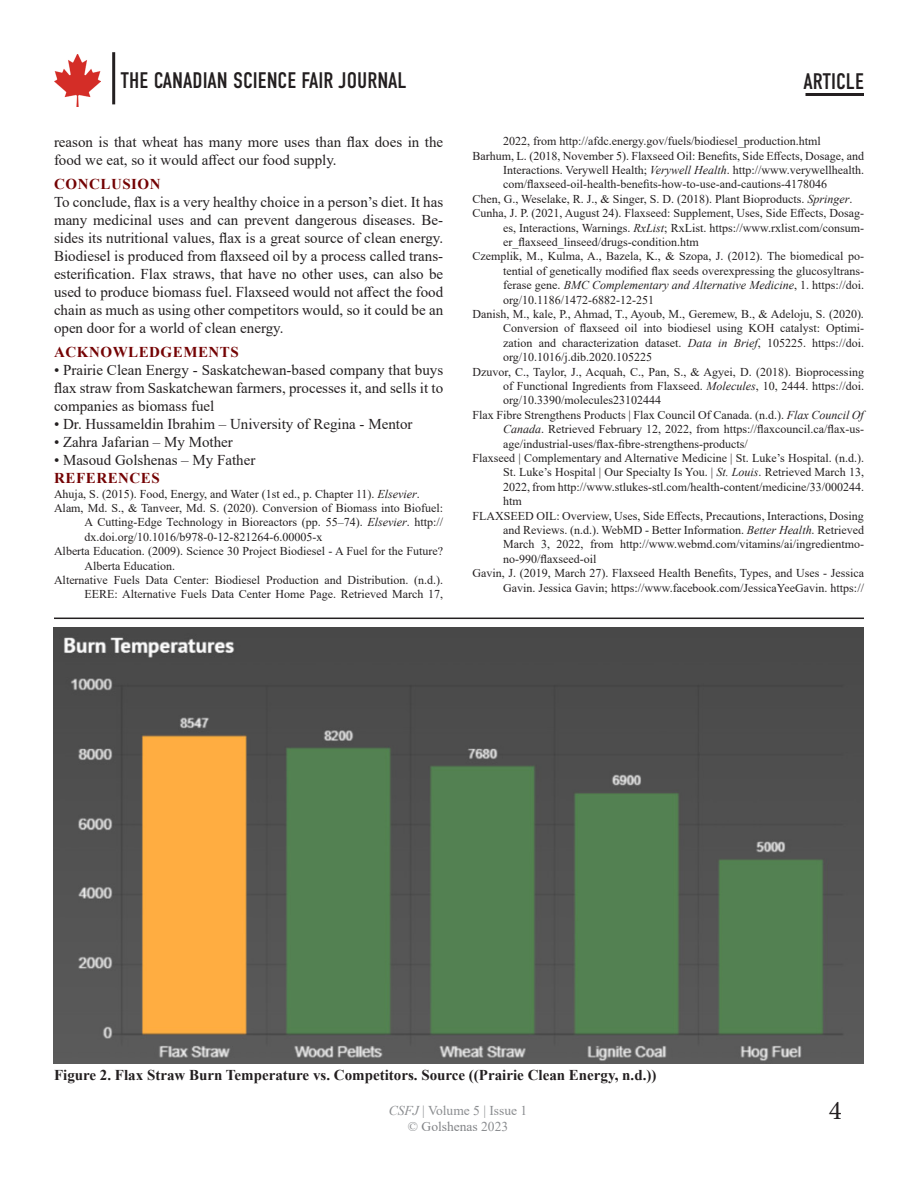
<style>
.page{position:relative;width:918px;height:1188px;background:#fff}
.page>*{position:absolute;margin:0;border:0;box-sizing:border-box;transform-origin:0 0}
.t1{font:27px "Minion Pro";color:#231f20}
.t2{font:22.5px "DIN Condensed";color:#231f20}
.Body_Text{font:15px/18px "Times New Roman";color:#231f20;text-align:justify}
.BodyTextINDENT{font:15px/18px "Times New Roman";color:#231f20}
.Captions{font:700 15px "Times New Roman";color:#231f20}
.Body_Text-2{font:700 15px "Times New Roman";letter-spacing:.035em;color:#740304}
.t3{font:13.5px/16.2px "Times New Roman";color:#8b8d90;text-align:center}
.References{font:12px/14.4px "Times New Roman";color:#231f20;text-align:justify}
.s1{font-style:italic}
.s2{color:#828487}
</style>
<div class="page">
<img style="left:54px;top:54px;width:47px;height:52px">
<hr style="left:112px;top:52px;width:3px;height:52px;background:#231f20">
<hr style="left:806px;top:93px;width:58px;height:3px;background:#231f20">
<img style="left:54px;top:627px;width:810px;height:437px">
<hr style="left:54px;top:618px;width:810px;height:1px;background:#231f20">
<h2 class="t2" style="left:121px;top:68px;width:288px">THE CANADIAN SCIENCE FAIR JOURNAL</h2>
<h2 class="t2" style="left:803px;top:69px;width:62px">ARTICLE</h2>
<p class="BodyTextINDENT" style="left:54px;top:133px;width:391px">reason is that wheat has many more uses than flax does in the food we eat, so it would affect our food supply.</p>
<p class="Body_Text-2" style="left:54px;top:173px;width:108px">CONCLUSION</p>
<p class="Body_Text" style="left:54px;top:193px;width:391px">To conclude, flax is a very healthy choice in a person’s diet. It has many medicinal uses and can prevent dangerous diseases. Be&shy;sides its nutritional values, flax is a great source of clean energy.<br>Biodiesel is produced from flaxseed oil by a process called trans&shy;esterification. Flax straws, that have no other uses, can also be used to produce biomass fuel. Flaxseed would not affect the food chain as much as using other competitors would, so it could be an open door for a world of clean energy.</p>
<p class="Body_Text-2" style="left:54px;top:341px;width:186px">ACKNOWLEDGEMENTS</p>
<p class="Body_Text" style="left:54px;top:361px;width:391px">• Prairie Clean Energy - Saskatchewan-based company that buys flax straw from Saskatchewan farmers, processes it, and sells it to companies as biomass fuel</p>
<p class="Body_Text" style="left:54px;top:415px;width:360px">• Dr. Hussameldin Ibrahim – University of Regina - Mentor</p>
<p class="Body_Text" style="left:54px;top:433px;width:180px">• Zahra Jafarian – My Mother</p>
<p class="Body_Text" style="left:54px;top:451px;width:203px">• Masoud Golshenas – My Father</p>
<p class="Body_Text-2" style="left:54px;top:467px;width:107px">REFERENCES</p>
<p class="References" style="left:54px;top:486px;width:367px">Ahuja, S. (2015). Food, Energy, and Water (1st ed., p. Chapter 11). <span class="s1">Elsevier</span>.</p>
<p class="References" style="left:85px;top:500px;width:360px;text-indent:-31px">Alam, Md. S., &amp; Tanveer, Md. S. (2020). Conversion of Biomass into Biofuel:<br>A Cutting-Edge Technology in Bioreactors (pp. 55–74). <span class="s1">Elsevier</span>. http:// dx.doi.org/10.1016/b978-0-12-821264-6.00005-x</p>
<p class="References" style="left:85px;top:544px;width:360px;text-indent:-31px">Alberta Education. (2009). Science 30 Project Biodiesel - A Fuel for the Future?<br>Alberta Education.</p>
<p class="References" style="left:54px;top:572px;width:391px;text-align:right">Alternative Fuels Data Center: Biodiesel Production and Distribution. (n.d.).<br>EERE: Alternative Fuels Data Center Home Page. Retrieved March 17,</p>
<p class="References" style="left:503px;top:134px;width:319px">2022, from http://afdc.energy.gov/fuels/biodiesel_production.html</p>
<p class="References" style="left:503px;top:148px;width:362px;text-indent:-31px">Barhum, L. (2018, November 5). Flaxseed Oil: Benefits, Side Effects, Dosage, and Interactions. Verywell Health; <span class="s1">Verywell Health</span>. http://www.verywellhealth. com/flaxseed-oil-health-benefits-how-to-use-and-cautions-4178046</p>
<p class="References" style="left:472px;top:191px;width:381px">Chen, G., Weselake, R. J., &amp; Singer, S. D. (2018). Plant Bioproducts. <span class="s1">Springer</span>.</p>
<p class="References" style="left:503px;top:206px;width:362px;text-indent:-31px">Cunha, J. P. (2021, August 24). Flaxseed: Supplement, Uses, Side Effects, Dosag&shy;es, Interactions, Warnings. <span class="s1">RxList</span>; RxList. https://www.rxlist.com/consum&shy;er_flaxseed_linseed/drugs-condition.htm</p>
<p class="References" style="left:503px;top:249px;width:362px;text-indent:-31px">Czemplik, M., Kulma, A., Bazela, K., &amp; Szopa, J. (2012). The biomedical po&shy;tential of genetically modified flax seeds overexpressing the glucosyltrans&shy;ferase gene. <span class="s1">BMC Complementary and Alternative Medicine</span>, 1. https://doi. org/10.1186/1472-6882-12-251</p>
<p class="References" style="left:503px;top:306px;width:362px;text-indent:-31px">Danish, M., kale, P., Ahmad, T., Ayoub, M., Geremew, B., &amp; Adeloju, S. (2020).<br>Conversion of flaxseed oil into biodiesel using KOH catalyst: Optimi&shy;zation and characterization dataset. <span class="s1">Data in Brief</span>, 105225. https://doi. org/10.1016/j.dib.2020.105225</p>
<p class="References" style="left:503px;top:364px;width:362px;text-indent:-31px">Dzuvor, C., Taylor, J., Acquah, C., Pan, S., &amp; Agyei, D. (2018). Bioprocessing of Functional Ingredients from Flaxseed. <span class="s1">Molecules</span>, 10, 2444. https://doi. org/10.3390/molecules23102444</p>
<p class="References" style="left:503px;top:407px;width:362px;text-indent:-31px">Flax Fibre Strengthens Products | Flax Council Of Canada. (n.d.). <span class="s1">Flax Council Of Canada</span>. Retrieved February 12, 2022, from https://flaxcouncil.ca/flax-us&shy;age/industrial-uses/flax-fibre-strengthens-products/</p>
<p class="References" style="left:503px;top:450px;width:362px;text-indent:-31px">Flaxseed | Complementary and Alternative Medicine | St. Luke’s Hospital. (n.d.).<br>St. Luke’s Hospital | Our Specialty Is You. | <span class="s1">St. Louis</span>. Retrieved March 13, 2022, from http://www.stlukes-stl.com/health-content/medicine/33/000244. htm</p>
<p class="References" style="left:503px;top:508px;width:362px;text-indent:-31px">FLAXSEED OIL: Overview, Uses, Side Effects, Precautions, Interactions, Dosing and Reviews. (n.d.). WebMD - Better Information. <span class="s1">Better Health</span>. Retrieved March 3, 2022, from http://www.webmd.com/vitamins/ai/ingredientmo&shy;no-990/flaxseed-oil</p>
<p class="References" style="left:472px;top:566px;width:393px;text-align:right">Gavin, J. (2019, March 27). Flaxseed Health Benefits, Types, and Uses - Jessica<br>Gavin. Jessica Gavin; https://www.facebook.com/JessicaYeeGavin. https://</p>
<p class="Captions" style="left:54px;top:1064px;width:604px">Figure 2. Flax Straw Burn Temperature vs. Competitors. Source ((Prairie Clean Energy, n.d.))</p>
<p class="t3" style="left:389px;top:1102px;width:140px"><span class="s1">CSFJ</span> | Volume 5 | Issue 1 © <span class="s2">Golshenas</span> 2023</p>
<h1 class="t1" style="left:829px;top:1092px;width:14px">4</h1>
</div>
